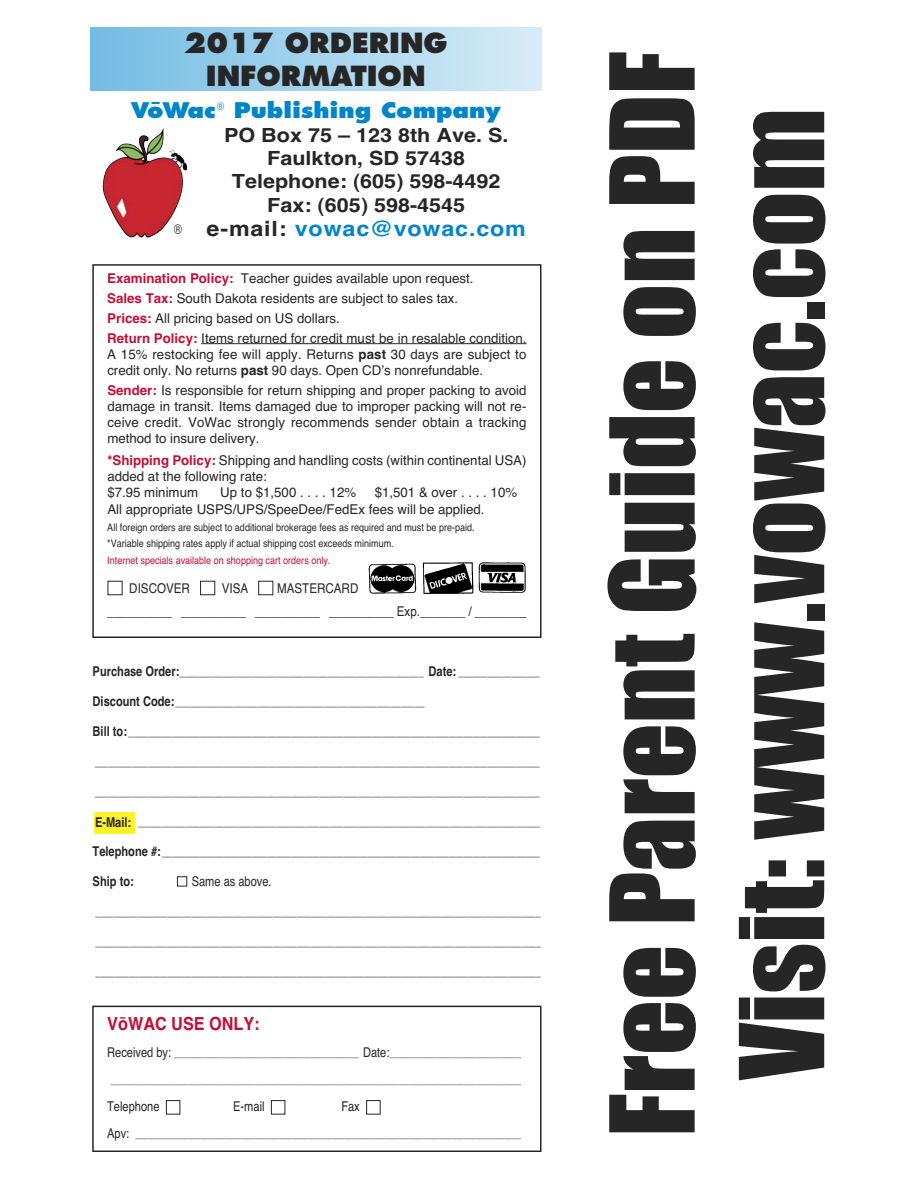
<style>
.page{position:relative;width:918px;height:1188px;background:#fff}
.page>*{position:absolute;margin:0;border:0;box-sizing:border-box;transform-origin:0 0}
.t1{font:108px/129.6px "Impact";color:#272627;text-align:center}
.t2{font:800 27px/33.3px "Futura";color:#272627;text-align:center}
.t3{font:800 21px "Futura";color:#0085cc;scale:1.1 1}
.t4{font:700 condensed 21px "Helvetica";letter-spacing:.03em;color:#0085cc;scale:1.35 1}
.t5{font:700 condensed 19.5px/23.4px "Helvetica";color:#272627;text-align:center;scale:1.35 1}
.t6{font:700 condensed 18px "Helvetica";color:#c50f36;scale:1.1 1}
.t7{font:condensed 13.5px/16.2px "Helvetica";color:#272627;scale:1.2 1}
.t8{font:condensed 13.5px/22.5px "Helvetica";color:#272627;scale:1.05 1}
.t9{font:condensed 13.5px "Helvetica";color:#272627}
.t10{font:700 condensed 13.5px "Helvetica";color:#272627}
.t11{font:condensed 10.5px "Helvetica";color:#272627}
.t12{font:condensed 10.5px/16.2px "Helvetica";color:#272627;scale:1.05 1}
.t13{font:condensed 9px "Helvetica";color:#272627}
.s1{font-weight:400;font-size:13.5px;color:#272627}
.s2{color:#272627}
.s3{font-weight:700;color:#c50f36}
.s4{font-weight:700}
.s5{color:#c50f36}
.s6{color:#fff}
.s7{font-weight:700;font-size:13.5px}
.s8{font-size:13.5px}
</style>
<div class="page">
<div style="left:90px;top:27px;width:452px;height:63px;background:linear-gradient(to right,#73bce3,#d7ecf7)"></div>
<img style="left:103px;top:135px;width:46px;height:53px">
<div style="left:92px;top:264px;width:450px;height:374px;border:2px solid #272627"></div>
<hr style="left:201px;top:343px;width:325px;height:1px;background:#272627">
<img style="left:368px;top:562px;width:158px;height:32px">
<div style="left:92px;top:1006px;width:450px;height:146px;border:2px solid #272627"></div>
<div style="left:95px;top:812px;width:40px;height:22px;background:#fff12a"></div>
<p class="t2" style="left:184px;top:28px;width:265px">2017 ORDERING<br>INFORMATION</p>
<p class="t3" style="left:131px;top:101px;width:338px">Vo¯Wac<sup>®</sup> Publishing Company</p>
<p class="t5" style="left:224px;top:123px;width:212px">PO Box 75 – 123 8th Ave. S.<br>Faulkton, SD 57438<br>Telephone: (605) 598-4492<br>Fax: (605) 598-4545</p>
<p class="t4" style="left:174px;top:217px;width:262px"><span class="s1">®</span> <span class="s2">e-mail:</span> vowac@vowac.com</p>
<p class="t7" style="left:107px;top:269px;width:351px;line-height:19.8px"><span class="s3">Examination Policy:</span> Teacher guides available upon request.<br><span class="s3">Sales Tax:</span> South Dakota residents are subject to sales tax.<br><span class="s3">Prices:</span> All pricing based on US dollars.<br><span class="s3">Return Policy:</span> Items returned for credit must be in resalable condition.</p>
<p class="t7" style="left:107px;top:346px;width:351px">A 15% restocking fee will apply. Returns <span class="s4">past</span> 30 days are subject to credit only. No returns <span class="s4">past</span> 90 days. Open CD’s nonrefundable.</p>
<p class="t7" style="left:107px;top:382px;width:351px;text-align:justify"><span class="s3">Sender:</span> Is responsible for return shipping and proper packing to avoid damage in transit. Items damaged due to improper packing will not re&shy;ceive credit. VoWac strongly recommends sender obtain a tracking method to insure delivery.</p>
<p class="t7" style="left:107px;top:452px;width:351px"><span class="s3">*Shipping Policy:</span> Shipping and handling costs (within continental USA) added at the following rate:<br>$7.95 minimum</p>
<p class="t7" style="left:107px;top:485px;width:343px;text-indent:267px">$1,501 &amp; over . . . . 10%<br>All appropriate USPS/UPS/SpeeDee/FedEx fees will be applied.</p>
<p class="t12" style="left:107px;top:519px;width:351px">All foreign orders are subject to additional brokerage fees as required and must be pre-paid. *Variable shipping rates apply if actual shipping cost exceeds minimum.<br><span class="s5">Internet specials available on shopping cart orders only.</span></p>
<p class="t8" style="left:107px;top:577px;width:401px"><span class="s6">■</span> DISCOVER <span class="s6">■</span> VISA <span class="s6">■</span> MASTERCARD<br>__________ __________ __________ __________ Exp._______ / ________</p>
<p class="t7" style="left:220px;top:485px;width:115px">Up to $1,500 . . . . 12%</p>
<p class="t11" style="left:93px;top:666px;width:449px"><span class="s7">Purchase Order:</span>___________________________________________________ <span class="s7">Date:</span> _________________</p>
<p class="t11" style="left:93px;top:696px;width:333px"><span class="s7">Discount Code:</span> ____________________________________________________</p>
<p class="t11" style="left:93px;top:726px;width:449px"><span class="s7">Bill to:</span>______________________________________________________________________________________</p>
<p class="t11" style="left:95px;top:756px;width:447px">_____________________________________________________________________________________________</p>
<p class="t11" style="left:95px;top:786px;width:447px">_____________________________________________________________________________________________</p>
<p class="t11" style="left:138px;top:816px;width:404px">____________________________________________________________________________________</p>
<p class="t11" style="left:93px;top:846px;width:449px"><span class="s7">Telephone #:</span>_______________________________________________________________________________</p>
<p class="t10" style="left:93px;top:874px;width:43px">Ship to:</p>
<p class="t9" style="left:177px;top:874px;width:96px"><span class="s6">■</span> Same as above.</p>
<p class="t11" style="left:96px;top:906px;width:447px">_____________________________________________________________________________________________</p>
<p class="t11" style="left:96px;top:936px;width:447px">_____________________________________________________________________________________________</p>
<p class="t11" style="left:96px;top:966px;width:447px">_____________________________________________________________________________________________</p>
<p class="t6" style="left:107px;top:1013px;width:140px">Vo¯WAC USE ONLY:</p>
<p class="t13" style="left:107px;top:1049px;width:415px"><span class="s8">Received by:</span> _____________________________________________ <span class="s8">Date:</span>________________________________</p>
<p class="t13" style="left:111px;top:1076px;width:412px">____________________________________________________________________________________________________</p>
<p class="t9" style="left:107px;top:1099px;width:75px">Telephone <span class="s6">■</span></p>
<p class="t9" style="left:233px;top:1099px;width:54px">E-mail <span class="s6">■</span></p>
<p class="t9" style="left:341px;top:1099px;width:41px">Fax <span class="s6">■</span></p>
<p class="t13" style="left:107px;top:1130px;width:415px"><span class="s8">Apv:</span> ______________________________________________________________________________________________</p>
<p class="t10" style="left:95px;top:814px;width:38px">E-Mail:</p>
<p class="t1" style="left:593px;top:1137px;width:1087px;rotate:-90deg">Free Parent Guide on PDF<br>Visit: www.vowac.com</p>
</div>
